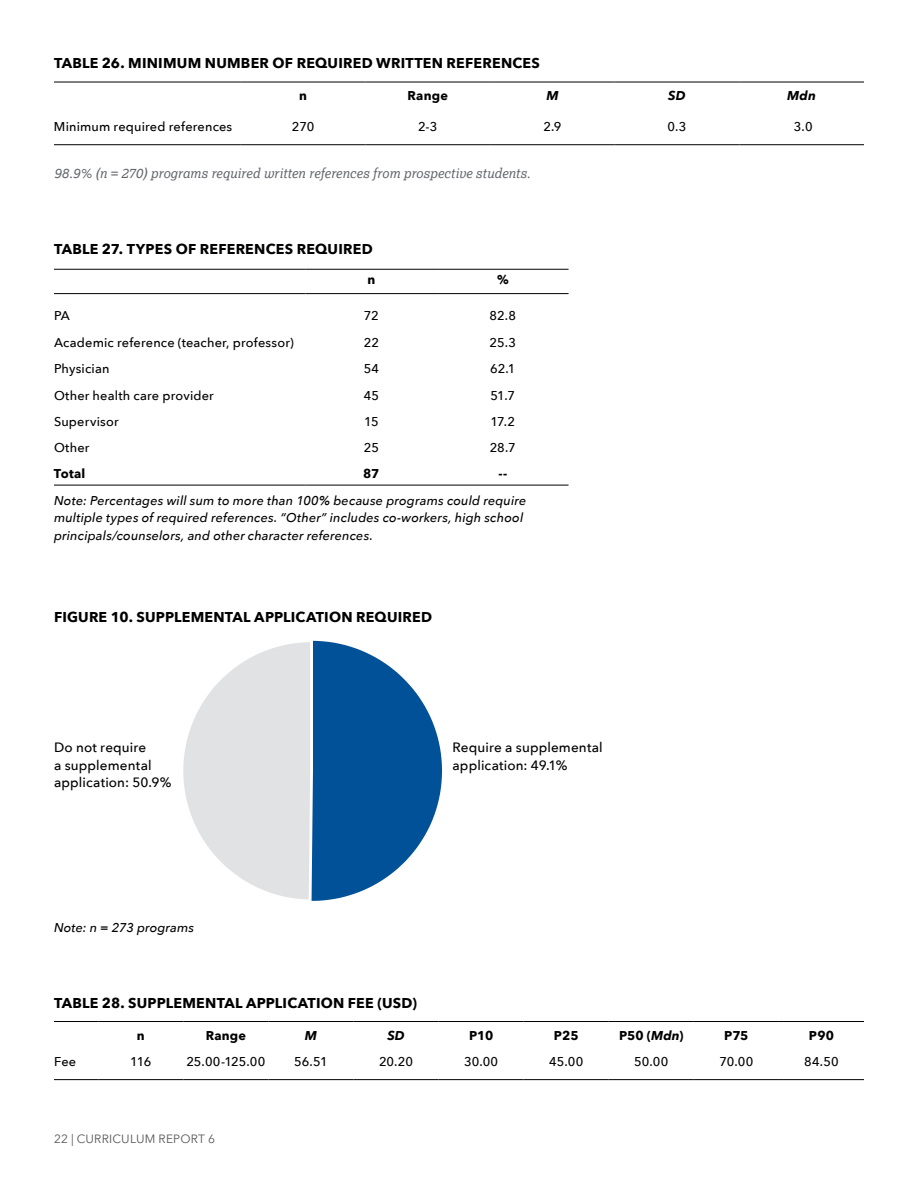
<style>
.page{position:relative;width:918px;height:1188px;background:#fff}
.page>*{position:absolute;margin:0;border:0;box-sizing:border-box;transform-origin:0 0}
.t1{font:700 14.25px "Avenir Next";letter-spacing:.015em;color:#000}
.t2{font:500 13.5px/17.4px "Avenir Next";letter-spacing:.01em;color:#000}
.t3{font:italic 13.5px "Lexia";letter-spacing:.005em;color:#61646a}
.t4{font:500 12.75px "Avenir Next";letter-spacing:.015em;color:#000}
.t5{font:italic 500 12.75px/17.5px "Avenir Next";letter-spacing:.01em;color:#000}
.t6{font:700 12.75px "Avenir Next";letter-spacing:.01em;color:#000}
.t7{font:italic 700 12.75px "Avenir Next";letter-spacing:.015em;color:#000}
.t8{font:12px "Avenir Next";letter-spacing:.02em;color:#56565a}
.s1{font-style:italic}
</style>
<div class="page">
<hr style="left:54px;top:269px;width:252px;height:1px;background:#000">
<hr style="left:306px;top:269px;width:131px;height:1px;background:#000">
<hr style="left:437px;top:269px;width:132px;height:1px;background:#000">
<hr style="left:54px;top:293px;width:252px;height:1px;background:#000">
<hr style="left:306px;top:293px;width:131px;height:1px;background:#000">
<hr style="left:437px;top:293px;width:132px;height:1px;background:#000">
<hr style="left:54px;top:485px;width:252px;height:1px;background:#000">
<hr style="left:306px;top:485px;width:131px;height:1px;background:#000">
<hr style="left:437px;top:485px;width:132px;height:1px;background:#000">
<hr style="left:54px;top:82px;width:187px;height:1px;background:#000">
<hr style="left:241px;top:82px;width:124px;height:1px;background:#000">
<hr style="left:365px;top:82px;width:125px;height:1px;background:#000">
<hr style="left:490px;top:82px;width:125px;height:1px;background:#000">
<hr style="left:615px;top:82px;width:124px;height:1px;background:#000">
<hr style="left:739px;top:82px;width:125px;height:1px;background:#000">
<hr style="left:54px;top:144px;width:187px;height:1px;background:#000">
<hr style="left:241px;top:144px;width:124px;height:1px;background:#000">
<hr style="left:365px;top:144px;width:125px;height:1px;background:#000">
<hr style="left:490px;top:144px;width:125px;height:1px;background:#000">
<hr style="left:615px;top:144px;width:124px;height:1px;background:#000">
<hr style="left:739px;top:144px;width:125px;height:1px;background:#000">
<hr style="left:54px;top:1021px;width:44px;height:1px;background:#000">
<hr style="left:98px;top:1021px;width:85px;height:1px;background:#000">
<hr style="left:183px;top:1021px;width:85px;height:1px;background:#000">
<hr style="left:268px;top:1021px;width:86px;height:1px;background:#000">
<hr style="left:354px;top:1021px;width:85px;height:1px;background:#000">
<hr style="left:439px;top:1021px;width:85px;height:1px;background:#000">
<hr style="left:524px;top:1021px;width:85px;height:1px;background:#000">
<hr style="left:609px;top:1021px;width:85px;height:1px;background:#000">
<hr style="left:694px;top:1021px;width:85px;height:1px;background:#000">
<hr style="left:779px;top:1021px;width:85px;height:1px;background:#000">
<hr style="left:54px;top:1079px;width:44px;height:1px;background:#000">
<hr style="left:98px;top:1079px;width:85px;height:1px;background:#000">
<hr style="left:183px;top:1079px;width:85px;height:1px;background:#000">
<hr style="left:268px;top:1079px;width:86px;height:1px;background:#000">
<hr style="left:354px;top:1079px;width:85px;height:1px;background:#000">
<hr style="left:439px;top:1079px;width:85px;height:1px;background:#000">
<hr style="left:524px;top:1079px;width:85px;height:1px;background:#000">
<hr style="left:609px;top:1079px;width:85px;height:1px;background:#000">
<hr style="left:694px;top:1079px;width:85px;height:1px;background:#000">
<hr style="left:779px;top:1079px;width:85px;height:1px;background:#000">
<svg style="left:183px;top:640px;width:259px;height:261px"></svg>
<p class="t1" style="left:54px;top:51px;width:488px">TABLE 26. MINIMUM NUMBER OF REQUIRED WRITTEN REFERENCES</p>
<p class="t6" style="left:299px;top:85px;width:9px">n</p>
<p class="t6" style="left:408px;top:85px;width:42px">Range</p>
<p class="t7" style="left:546px;top:85px;width:14px">M</p>
<p class="t7" style="left:668px;top:85px;width:19px">SD</p>
<p class="t7" style="left:787px;top:85px;width:30px">Mdn</p>
<p class="t4" style="left:54px;top:116px;width:180px">Minimum required references</p>
<p class="t4" style="left:292px;top:116px;width:24px">270</p>
<p class="t4" style="left:418px;top:116px;width:21px">2-3</p>
<p class="t4" style="left:543px;top:116px;width:20px">2.9</p>
<p class="t4" style="left:668px;top:116px;width:20px">0.3</p>
<p class="t4" style="left:794px;top:116px;width:20px">3.0</p>
<p class="t3" style="left:54px;top:164px;width:478px">98.9% (n = 270) programs required written references from prospective students.</p>
<p class="t1" style="left:54px;top:237px;width:320px">TABLE 27. TYPES OF REFERENCES REQUIRED</p>
<p class="t6" style="left:367px;top:269px;width:9px">n</p>
<p class="t6" style="left:497px;top:269px;width:13px">%</p>
<p class="t4" style="left:54px;top:305px;width:18px">PA</p>
<p class="t4" style="left:364px;top:305px;width:16px">72</p>
<p class="t4" style="left:490px;top:305px;width:28px">82.8</p>
<p class="t4" style="left:54px;top:332px;width:241px">Academic reference (teacher, professor)</p>
<p class="t4" style="left:364px;top:332px;width:17px">22</p>
<p class="t4" style="left:490px;top:332px;width:28px">25.3</p>
<p class="t4" style="left:54px;top:358px;width:57px">Physician</p>
<p class="t4" style="left:364px;top:358px;width:17px">54</p>
<p class="t4" style="left:490px;top:358px;width:27px">62.1</p>
<p class="t4" style="left:54px;top:384px;width:161px">Other health care provider</p>
<p class="t4" style="left:364px;top:384px;width:17px">45</p>
<p class="t4" style="left:490px;top:384px;width:26px">51.7</p>
<p class="t4" style="left:54px;top:411px;width:66px">Supervisor</p>
<p class="t4" style="left:364px;top:411px;width:16px">15</p>
<p class="t4" style="left:491px;top:411px;width:26px">17.2</p>
<p class="t4" style="left:54px;top:437px;width:37px">Other</p>
<p class="t4" style="left:364px;top:437px;width:17px">25</p>
<p class="t4" style="left:490px;top:437px;width:28px">28.7</p>
<p class="t6" style="left:54px;top:463px;width:33px">Total</p>
<p class="t6" style="left:363px;top:463px;width:18px">87</p>
<p class="t6" style="left:498px;top:463px;width:10px">--</p>
<p class="t5" style="left:54px;top:491px;width:474px">Note: Percentages will sum to more than 100% because programs could require multiple types of required references. “Other” includes co-workers, high school principals/counselors, and other character references.</p>
<p class="t1" style="left:54px;top:605px;width:380px">FIGURE 10. SUPPLEMENTAL APPLICATION REQUIRED</p>
<p class="t2" style="left:54px;top:739px;width:119px">Do not require<br>a supplemental application: 50.9%</p>
<p class="t2" style="left:453px;top:739px;width:152px">Require a supplemental application: 49.1%</p>
<p class="t5" style="left:54px;top:918px;width:142px">Note: n = 273 programs</p>
<p class="t1" style="left:54px;top:990px;width:364px">TABLE 28. SUPPLEMENTAL APPLICATION FEE (USD)</p>
<p class="t6" style="left:137px;top:1024px;width:9px">n</p>
<p class="t6" style="left:206px;top:1024px;width:42px">Range</p>
<p class="t7" style="left:305px;top:1024px;width:14px">M</p>
<p class="t7" style="left:387px;top:1024px;width:19px">SD</p>
<p class="t6" style="left:469px;top:1024px;width:26px">P10</p>
<p class="t6" style="left:554px;top:1024px;width:26px">P25</p>
<p class="t6" style="left:619px;top:1024px;width:66px">P50 (<span class="s1">Mdn</span>)</p>
<p class="t6" style="left:724px;top:1024px;width:26px">P75</p>
<p class="t6" style="left:809px;top:1024px;width:26px">P90</p>
<p class="t4" style="left:54px;top:1051px;width:24px">Fee</p>
<p class="t4" style="left:130px;top:1051px;width:23px">116</p>
<p class="t4" style="left:186px;top:1051px;width:81px">25.00-125.00</p>
<p class="t4" style="left:294px;top:1051px;width:35px">56.51</p>
<p class="t4" style="left:379px;top:1051px;width:36px">20.20</p>
<p class="t4" style="left:464px;top:1051px;width:36px">30.00</p>
<p class="t4" style="left:549px;top:1051px;width:36px">45.00</p>
<p class="t4" style="left:634px;top:1051px;width:36px">50.00</p>
<p class="t4" style="left:719px;top:1051px;width:35px">70.00</p>
<p class="t4" style="left:804px;top:1051px;width:36px">84.50</p>
<p class="t8" style="left:54px;top:1128px;width:163px">22 | CURRICULUM REPORT 6</p>
</div>
